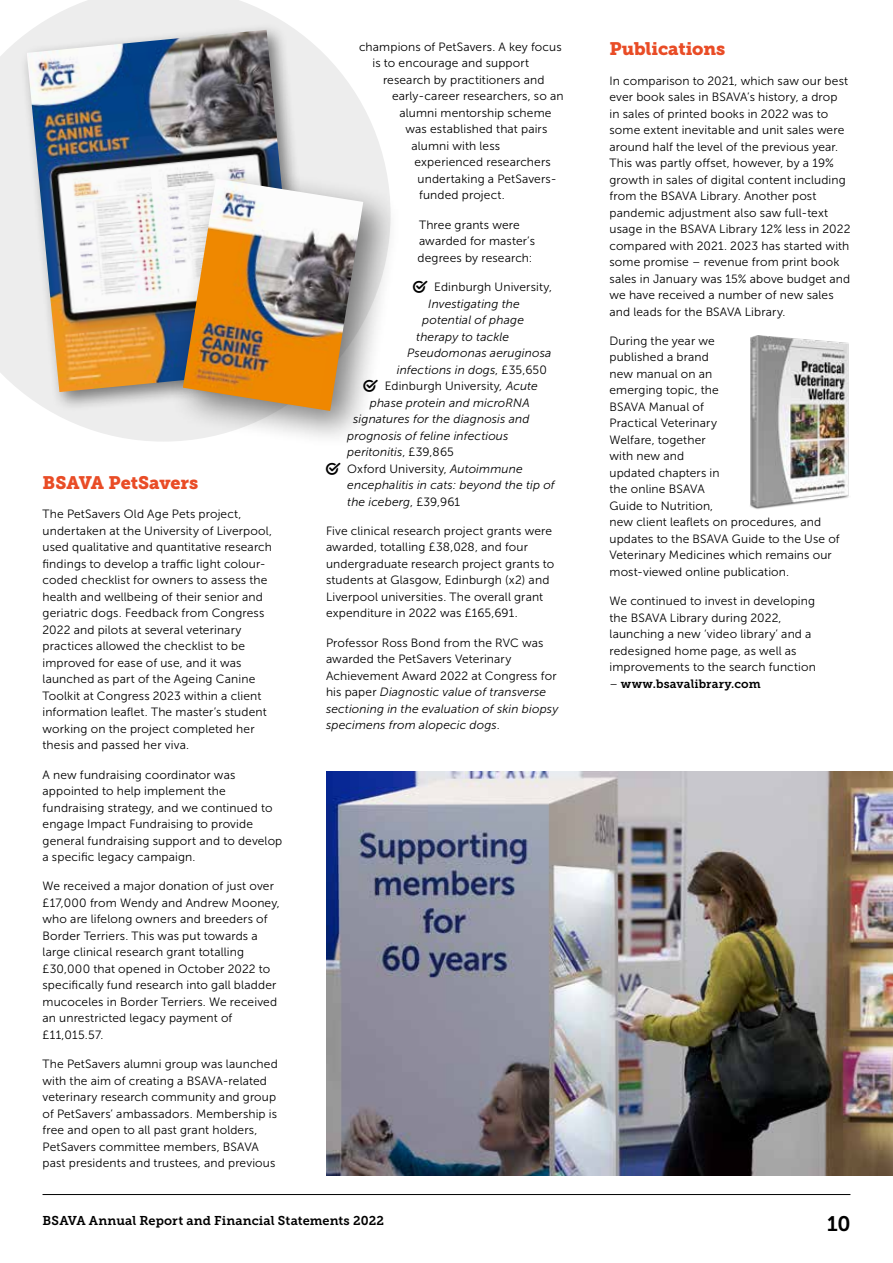
<style>
.page{position:relative;width:893px;height:1263px;background:#fff}
.page>*{position:absolute;margin:0;border:0;box-sizing:border-box;transform-origin:0 0}
.t1{font:21px "Museo Slab 700";color:#000}
.t2{font:18px "Museo Slab 900";letter-spacing:-.005em;color:#e94c26}
.t3{font:12.75px "Museo Slab 700";letter-spacing:.01em;color:#000}
.t4{font:12px/16.5px "Museo Sans 300";letter-spacing:.01em;color:#000}
.t5{font:italic 12px "Museo Sans 300";letter-spacing:.01em;color:#000}
.t6{font:12px "Museo Slab 700";letter-spacing:.01em;color:#000}
.s1{font-style:normal}
.s2{font-style:italic}
.s3{font-family:"Museo Sans 300"}
</style>
<div class="page">
<hr style="left:43px;top:1194px;width:807px;height:1px;background:#000">
<svg style="left:0;top:0;width:385px;height:442px;fill:#ededed"></svg>
<img style="left:750px;top:336px;width:99px;height:173px">
<img style="left:326px;top:771px;width:567px;height:405px">
<div style="left:20px;top:23px;width:299px;height:389px;background:#000;opacity:.5"></div>
<img style="left:27px;top:30px;width:272px;height:362px">
<div style="left:169px;top:165px;width:233px;height:285px;background:#000;opacity:.5"></div>
<img style="left:183px;top:179px;width:180px;height:232px">
<svg style="left:363px;top:379px;width:15px;height:13px"></svg>
<h2 class="t2" style="left:43px;top:472px;width:157px">BSAVA PetSavers</h2>
<p class="t4" style="left:43px;top:506px;width:231px">The PetSavers Old Age Pets project, undertaken at the University of Liverpool, used qualitative and quantitative research findings to develop a traffic light colour&shy;coded checklist for owners to assess the health and wellbeing of their senior and geriatric dogs. Feedback from Congress 2022 and pilots at several veterinary practices allowed the checklist to be improved for ease of use, and it was launched as part of the Ageing Canine Toolkit at Congress 2023 within a client information leaflet. The master’s student working on the project completed her thesis and passed her viva.</p>
<p class="t4" style="left:43px;top:766px;width:241px">A new fundraising coordinator was appointed to help implement the fundraising strategy, and we continued to engage Impact Fundraising to provide general fundraising support and to develop a specific legacy campaign.</p>
<p class="t4" style="left:43px;top:878px;width:239px">We received a major donation of just over £17,000 from Wendy and Andrew Mooney, who are lifelong owners and breeders of Border Terriers. This was put towards a large clinical research grant totalling £30,000 that opened in October 2022 to specifically fund research into gall bladder mucoceles in Border Terriers. We received an unrestricted legacy payment of £11,015.57.</p>
<p class="t4" style="left:43px;top:1056px;width:237px">The PetSavers alumni group was launched with the aim of creating a BSAVA-related veterinary research community and group of PetSavers’ ambassadors. Membership is free and open to all past grant holders, PetSavers committee members, BSAVA past presidents and trustees, and previous</p>
<p class="t4" style="left:372px;top:39px;width:191px;text-indent:-14px">champions of PetSavers. A key focus is to encourage and support</p>
<p class="t4" style="left:383px;top:72px;width:163px">research by practitioners and</p>
<p class="t4" style="left:392px;top:88px;width:173px">early-career researchers, so an</p>
<p class="t4" style="left:399px;top:105px;width:154px">alumni mentorship scheme</p>
<p class="t4" style="left:405px;top:121px;width:143px">was established that pairs</p>
<p class="t4" style="left:411px;top:138px;width:90px">alumni with less</p>
<p class="t4" style="left:414px;top:154px;width:138px">experienced researchers</p>
<p class="t4" style="left:417px;top:171px;width:141px">undertaking a PetSavers-</p>
<p class="t4" style="left:419px;top:187px;width:87px">funded project.</p>
<p class="t4" style="left:417px;top:216px;width:119px">Three grants were awarded for master’s degrees by research:</p>
<p class="t4" style="left:434px;top:279px;width:119px">Edinburgh University,</p>
<p class="t5" style="left:428px;top:297px;width:93px">Investigating the</p>
<p class="t5" style="left:422px;top:313px;width:103px">potential of phage</p>
<p class="t5" style="left:416px;top:330px;width:94px">therapy to tackle</p>
<p class="t5" style="left:407px;top:346px;width:146px">Pseudomonas aeruginosa</p>
<p class="t5" style="left:397px;top:363px;width:152px">infections in dogs<span class="s1">, £35,650</span></p>
<p class="t4" style="left:385px;top:378px;width:155px">Edinburgh University<span class="s2">, Acute</span></p>
<p class="t5" style="left:370px;top:396px;width:161px">phase protein and microRNA</p>
<p class="t5" style="left:353px;top:412px;width:178px">signatures for the diagnosis and</p>
<p class="t5" style="left:347px;top:429px;width:163px">prognosis of feline infectious</p>
<p class="t5" style="left:347px;top:445px;width:108px">peritonitis<span class="s1">, £39,865</span></p>
<p class="t4" style="left:347px;top:460px;width:177px">Oxford University, <span class="s2">Autoimmune</span></p>
<p class="t5" style="left:347px;top:478px;width:209px">encephalitis in cats: beyond the tip of</p>
<p class="t5" style="left:347px;top:495px;width:114px">the iceberg<span class="s1">, £39,961</span></p>
<p class="t4" style="left:326px;top:522px;width:230px">Five clinical research project grants were awarded, totalling £38,028, and four undergraduate research project grants to students at Glasgow, Edinburgh (x2) and Liverpool universities. The overall grant expenditure in 2022 was £165,691.</p>
<p class="t4" style="left:326px;top:634px;width:234px">Professor Ross Bond from the RVC was awarded the PetSavers Veterinary Achievement Award 2022 at Congress for his paper <span class="s2">Diagnostic value of transverse sectioning in the evaluation of skin biopsy specimens from alopecic dogs</span>.</p>
<h2 class="t2" style="left:609px;top:39px;width:117px">Publications</h2>
<p class="t4" style="left:609px;top:72px;width:242px">In comparison to 2021, which saw our best ever book sales in BSAVA’s history, a drop in sales of printed books in 2022 was to some extent inevitable and unit sales were around half the level of the previous year.<br>This was partly offset, however, by a 19% growth in sales of digital content including from the BSAVA Library. Another post pandemic adjustment also saw full-text usage in the BSAVA Library 12% less in 2022 compared with 2021. 2023 has started with some promise – revenue from print book sales in January was 15% above budget and we have received a number of new sales and leads for the BSAVA Library.</p>
<p class="t4" style="left:609px;top:333px;width:232px">During the year we<br>published a brand<br>new manual on an<br>emerging topic, the<br>BSAVA Manual of<br>Practical Veterinary<br>Welfare, together<br>with new and<br>updated chapters in<br>the online BSAVA<br>Guide to Nutrition,<br>new client leaflets on procedures, and updates to the BSAVA Guide to the Use of<br>Veterinary Medicines which remains our most-viewed online publication.</p>
<p class="t4" style="left:609px;top:593px;width:208px">We continued to invest in developing the BSAVA Library during 2022, launching a new ‘video library’ and a redesigned home page, as well as improvements to the search function</p>
<p class="t6" style="left:609px;top:677px;width:153px"><span class="s3">–</span> www.bsavalibrary.com</p>
<p class="t3" style="left:43px;top:1213px;width:343px">BSAVA Annual Report and Financial Statements 2022</p>
<h1 class="t1" style="left:827px;top:1212px;width:25px">10</h1>
</div>
